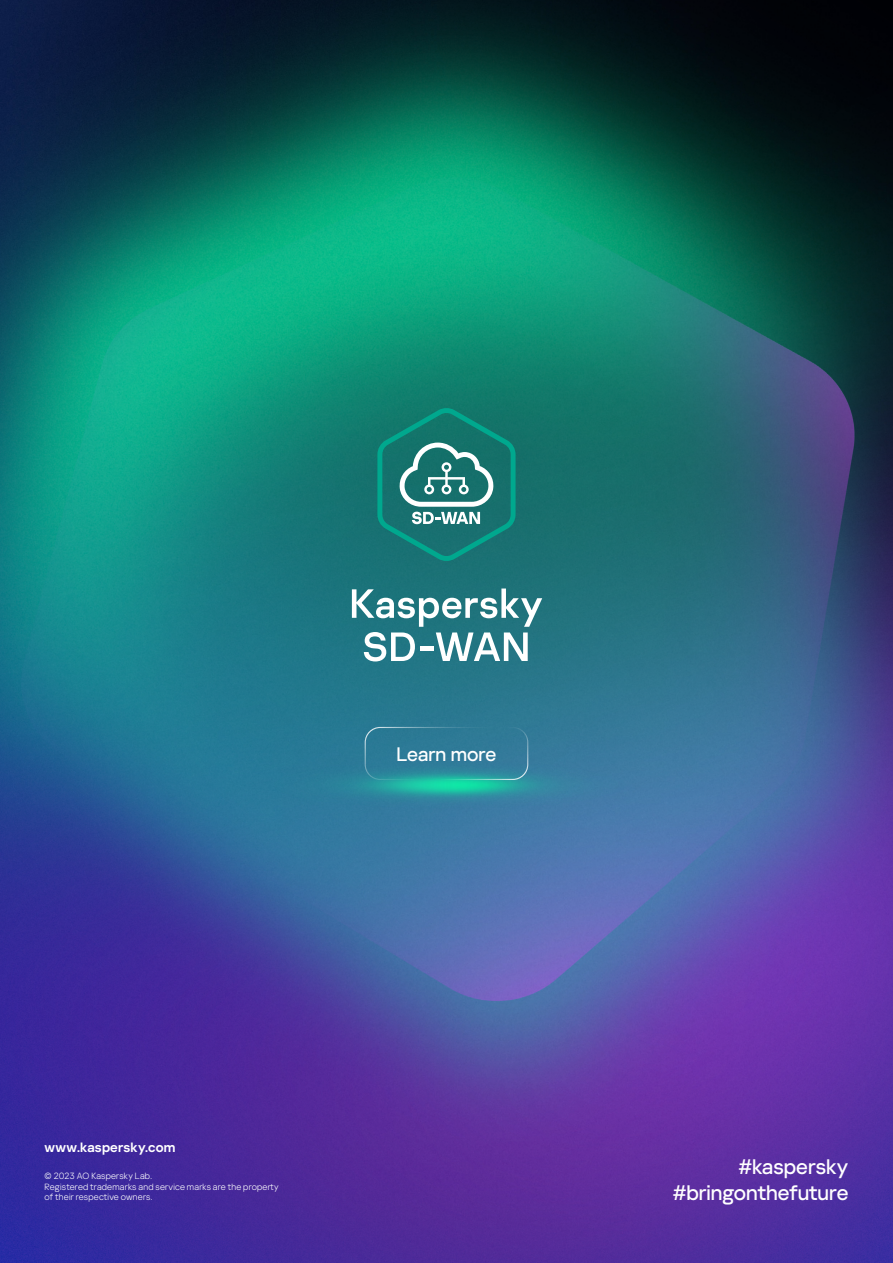
<style>
.page{position:relative;width:893px;height:1263px;background:#fff}
.page>*{position:absolute;margin:0;border:0;box-sizing:border-box;transform-origin:0 0}
.t1{font:500 21px/25.8px "Kaspersky Sans Display";color:#fff;text-align:right}
.t2{font:500 19.5px "Kaspersky Sans Display";color:#fff}
.t3{font:600 13.5px "Kaspersky Sans Display";letter-spacing:.015em;color:#fff}
.t4{font:300 9px/10.5px "Kaspersky Sans Display";letter-spacing:.025em;color:#fff}
</style>
<div class="page">
<img style="left:0;top:0;width:893px;height:1263px">
<img style="left:261px;top:761px;width:371px;height:49px">
<div style="left:365px;top:727px;width:163px;height:53px;border:1px solid #fff;border-radius:15px"></div>
<svg style="left:352px;top:588px;width:190px;height:73px"></svg>
<svg style="left:377px;top:408px;width:139px;height:153px;background:#29847e"></svg>
<h2 class="t2" style="left:397px;top:740px;width:101px">Learn more</h2>
<h3 class="t3" style="left:45px;top:1137px;width:132px">www.kaspersky.com</h3>
<p class="t4" style="left:45px;top:1170px;width:236px">© 2023 AO Kaspersky Lab.<br>Registered trademarks and service marks are the property of their respective owners.</p>
<h1 class="t1" style="left:673px;top:1152px;width:177px">#kaspersky #bringonthefuture</h1>
</div>
